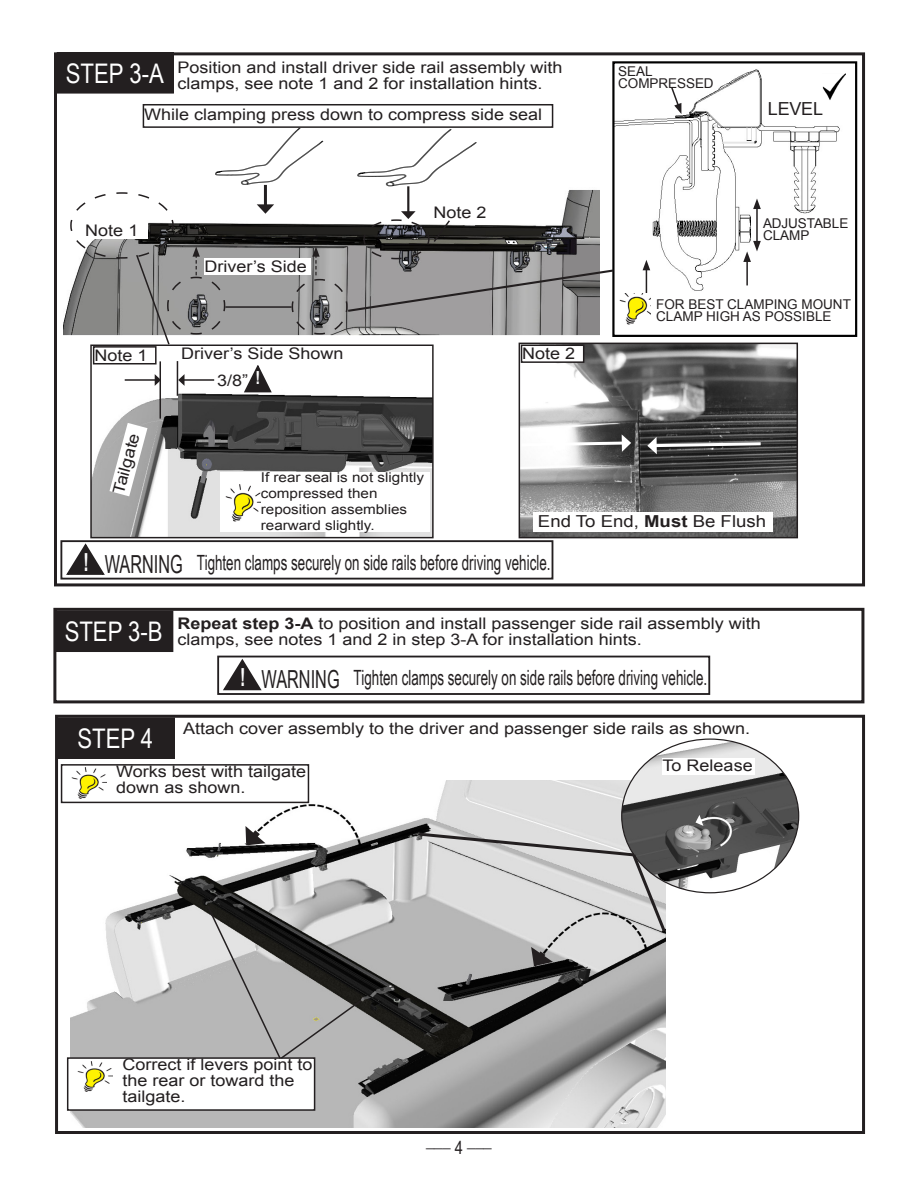
<style>
.page{position:relative;width:918px;height:1188px;background:#fff}
.page>*{position:absolute;margin:0;border:0;box-sizing:border-box;transform-origin:0 0}
.Subhead_2{font:27px "Arial Narrow";color:#fff}
.t1{font:24.9px "Arial Narrow";color:#231f20;scale:.8 1}
.t2{font:21px "Arial Narrow";color:#231f20;scale:.78 1}
.Subhead_2-2{font:18px "Arial Narrow";color:#231f20}
.t3{font:18px "Arial";letter-spacing:-.01em;color:#231f20}
.t4{font:700 18px "Arial Narrow";color:#fff}
.t5{font:16.5px "Arial";color:#231f20;scale:1.13 1}
.t6{font:15.9px/15.9px "Arial";color:#231f20;scale:1.13 1}
.t7{font:13.5px/15.9px "Arial";color:#231f20;scale:1.13 1}
.t8{font:13.5px/12px "Arial";color:#231f20}
.s1{font-weight:700}
</style>
<div class="page">
<div style="left:54px;top:52px;width:811px;height:534px;border:3px solid #231f20"></div>
<img style="left:615px;top:69px;width:231px;height:246px">
<div style="left:612px;top:61px;width:245px;height:276px;border:2px solid #000"></div>
<img style="left:64px;top:93px;width:535px;height:242px">
<div style="left:55px;top:715px;width:810px;height:419px;border:3px solid #231f20"></div>
<img style="left:71px;top:780px;width:595px;height:347px">
<svg style="left:244px;top:824px;width:22px;height:23px"></svg>
<svg style="left:531px;top:945px;width:22px;height:22px"></svg>
<div style="left:53px;top:608px;width:811px;height:95px;border:3px solid #231f20"></div>
<div style="left:57px;top:53px;width:116px;height:40px;background:#231f20"></div>
<div style="left:57px;top:52px;width:117px;height:41px;border:1px solid #231f20"></div>
<svg style="left:215px;top:128px;width:108px;height:57px"></svg>
<svg style="left:357px;top:129px;width:120px;height:57px"></svg>
<hr style="left:264px;top:185px;width:3px;height:22px;background:#231f20">
<svg style="left:257px;top:204px;width:17px;height:10px"></svg>
<hr style="left:407px;top:186px;width:2px;height:27px;background:#231f20">
<svg style="left:670px;top:86px;width:11px;height:28px"></svg>
<hr style="left:756px;top:207px;width:2px;height:36px;background:#231f20">
<svg style="left:753px;top:199px;width:8px;height:10px"></svg>
<svg style="left:643px;top:260px;width:7px;height:34px"></svg>
<hr style="left:746px;top:260px;width:2px;height:25px;background:#231f20">
<svg style="left:743px;top:241px;width:18px;height:21px"></svg>
<div style="left:205px;top:258px;width:106px;height:17px;background:#fff"></div>
<div style="left:57px;top:611px;width:116px;height:41px;background:#231f20"></div>
<div style="left:60px;top:540px;width:493px;height:40px;border:2px solid #231f20"></div>
<img style="left:822px;top:74px;width:24px;height:27px">
<img style="left:619px;top:294px;width:31px;height:31px">
<div style="left:143px;top:105px;width:410px;height:22px;background:#fff"></div>
<div style="left:143px;top:104px;width:410px;height:24px;border:2px solid #231f20"></div>
<img style="left:522px;top:346px;width:273px;height:189px">
<div style="left:519px;top:343px;width:279px;height:195px;border:2px solid #231f20"></div>
<div style="left:533px;top:512px;width:239px;height:20px;background:#fff"></div>
<svg style="left:519px;top:434px;width:112px;height:18px"></svg>
<svg style="left:647px;top:437px;width:117px;height:17px;background:#5e5e5e"></svg>
<div style="left:434px;top:205px;width:106px;height:17px;background:#fff"></div>
<div style="left:522px;top:345px;width:62px;height:17px;background:#fff"></div>
<div style="left:521px;top:345px;width:63px;height:18px;border:2px solid #231f20"></div>
<img style="left:92px;top:347px;width:340px;height:189px">
<div style="left:90px;top:345px;width:344px;height:193px;border:1px solid #231f20"></div>
<svg style="left:243px;top:364px;width:30px;height:30px"></svg>
<hr style="left:160px;top:361px;width:1px;height:58px;background:#231f20">
<hr style="left:177px;top:361px;width:1px;height:35px;background:#231f20">
<hr style="left:184px;top:379px;width:30px;height:2px;background:#231f20">
<svg style="left:178px;top:374px;width:7px;height:12px"></svg>
<hr style="left:125px;top:379px;width:30px;height:2px;background:#231f20">
<svg style="left:155px;top:374px;width:5px;height:12px"></svg>
<div style="left:181px;top:348px;width:176px;height:16px;background:#fff"></div>
<svg style="left:109px;top:423px;width:38px;height:73px"></svg>
<div style="left:220px;top:472px;width:210px;height:60px;background:#fff"></div>
<img style="left:225px;top:485px;width:35px;height:37px">
<div style="left:94px;top:347px;width:62px;height:17px;background:#fff"></div>
<div style="left:93px;top:346px;width:64px;height:18px;border:2px solid #231f20"></div>
<div style="left:217px;top:656px;width:493px;height:39px;border:2px solid #231f20"></div>
<div style="left:58px;top:718px;width:117px;height:40px;background:#231f20"></div>
<div style="left:58px;top:718px;width:117px;height:41px;border:1px solid #231f20"></div>
<div style="left:61px;top:764px;width:248px;height:39px;border:2px solid #231f20"></div>
<img style="left:71px;top:768px;width:35px;height:31px">
<img style="left:622px;top:739px;width:177px;height:154px">
<svg style="left:696px;top:815px;width:14px;height:11px"></svg>
<svg style="left:416px;top:831px;width:252px;height:104px;background:#c7c6c7"></svg>
<div style="left:68px;top:1058px;width:247px;height:52px;background:#fff"></div>
<div style="left:67px;top:1057px;width:248px;height:54px;border:2px solid #231f20"></div>
<img style="left:77px;top:1061px;width:35px;height:31px">
<svg style="left:206px;top:904px;width:157px;height:156px;background:#959594"></svg>
<div style="left:663px;top:758px;width:92px;height:17px;background:#fff"></div>
<hr style="left:225px;top:306px;width:67px;height:2px;background:#231f20">
<svg style="left:69px;top:191px;width:157px;height:155px"></svg>
<svg style="left:291px;top:211px;width:325px;height:124px;background:#908f90"></svg>
<svg style="left:65px;top:542px;width:41px;height:33px"></svg>
<svg style="left:222px;top:657px;width:41px;height:34px"></svg>
<p class="Subhead_2" style="left:66px;top:54px;width:100px">STEP 3-A</p>
<p class="t6" style="left:177px;top:60px;width:342px">Position and install driver side rail assembly with clamps, see note 1 and 2 for installation hints.</p>
<p class="t8" style="left:618px;top:65px;width:36px">SEAL</p>
<p class="t8" style="left:618px;top:77px;width:97px">COMPRESSED</p>
<p class="t6" style="left:144px;top:107px;width:354px">While clamping press down to compress side seal</p>
<p class="t6" style="left:85px;top:222px;width:48px">Note 1</p>
<p class="t6" style="left:205px;top:258px;width:92px">Driver’s Side</p>
<p class="t6" style="left:434px;top:205px;width:48px">Note 2</p>
<p class="t3" style="left:768px;top:97px;width:57px">LEVEL</p>
<p class="t8" style="left:763px;top:217px;width:87px">ADJUSTABLE</p>
<p class="t8" style="left:763px;top:229px;width:48px">CLAMP</p>
<p class="t6" style="left:94px;top:347px;width:48px">Note 1</p>
<p class="t6" style="left:111px;top:491px;width:56px;rotate:-75deg">Tailgate</p>
<p class="t6" style="left:181px;top:346px;width:145px">Driver’s Side Shown</p>
<p class="t6" style="left:217px;top:372px;width:29px">3/8”</p>
<p class="t4" style="left:255px;top:365px;width:6px">!</p>
<p class="t7" style="left:261px;top:469px;width:146px">If rear seal is not slightly compressed then reposition assemblies rearward slightly.</p>
<p class="t6" style="left:522px;top:346px;width:48px">Note 2</p>
<p class="t8" style="left:656px;top:298px;width:196px">FOR BEST CLAMPING MOUNT<br>CLAMP HIGH AS POSSIBLE</p>
<p class="t5" style="left:538px;top:511px;width:203px">End To End, <span class="s1">Must</span> Be Flush</p>
<p class="t1" style="left:105px;top:546px;width:99px">WARNING</p>
<p class="t2" style="left:197px;top:547px;width:455px">Tighten clamps securely on side rails before driving vehicle.</p>
<p class="Subhead_2" style="left:65px;top:612px;width:100px">STEP 3-B</p>
<p class="t6" style="left:177px;top:616px;width:518px"><span class="s1">Repeat step 3-A</span> to position and install passenger side rail assembly with clamps, see notes 1 and 2 in step 3-A for installation hints.</p>
<p class="t1" style="left:262px;top:661px;width:99px">WARNING</p>
<p class="t2" style="left:354px;top:662px;width:455px">Tighten clamps securely on side rails before driving vehicle.</p>
<p class="t6" style="left:183px;top:720px;width:503px">Attach cover assembly to the driver and passenger side rails as shown.</p>
<p class="Subhead_2" style="left:77px;top:719px;width:77px">STEP 4</p>
<p class="t6" style="left:116px;top:764px;width:169px">Works best with tailgate down as shown.</p>
<p class="t6" style="left:663px;top:758px;width:81px">To Release</p>
<p class="t6" style="left:122px;top:1057px;width:170px">Correct if levers point to the rear or toward the tailgate.</p>
<p class="Subhead_2-2" style="left:426px;top:1127px;width:67px">___ 4 ___</p>
</div>
